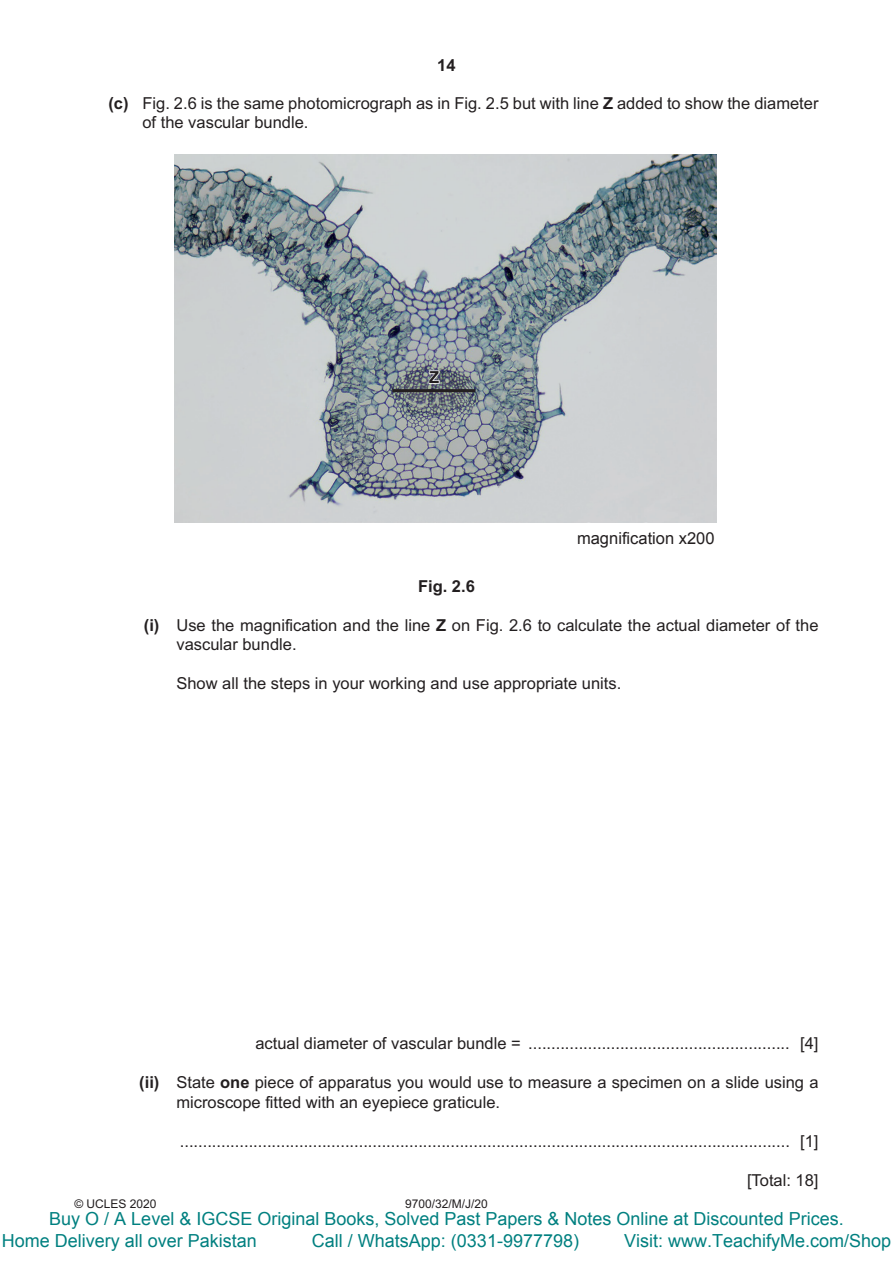
<style>
.page{position:relative;width:893px;height:1263px;background:#fff}
.page>*{position:absolute;margin:0;border:0;box-sizing:border-box;transform-origin:0 0}
.t1{font:18px/21.6px "Arial";color:#008080}
.t2{font:16.5px/19.5px "Arial";color:#231f20}
.t3{font:700 16.5px "Arial";color:#231f20}
.t4{font:12px "Arial";color:#231f20}
.s1{font-weight:700}
</style>
<div class="page">
<img style="left:174px;top:155px;width:543px;height:367px">
<hr style="left:392px;top:389px;width:83px;height:3px;background:#231f20">
<svg style="left:428px;top:370px;width:12px;height:14px"></svg>
<p class="t3" style="left:437px;top:53px;width:20px">14</p>
<p class="t2" style="left:142px;top:93px;width:678px;text-indent:-34px"><span class="s1">(c)</span> Fig. 2.6 is the same photomicrograph as in Fig. 2.5 but with line <span class="s1">Z</span> added to show the diameter of the vascular bundle.</p>
<p class="t3" style="left:429px;top:366px;width:12px">Z</p>
<p class="t2" style="left:577px;top:529px;width:139px">magnification x200</p>
<p class="t3" style="left:418px;top:574px;width:58px">Fig. 2.6</p>
<p class="t2" style="left:176px;top:615px;width:644px;text-indent:-33px"><span class="s1">(i)</span> Use the magnification and the line <span class="s1">Z</span> on Fig. 2.6 to calculate the actual diameter of the vascular bundle.</p>
<p class="t2" style="left:176px;top:674px;width:446px">Show all the steps in your working and use appropriate units.</p>
<p class="t2" style="left:255px;top:1033px;width:565px">actual diameter of vascular bundle = ......................................................... [4]</p>
<p class="t2" style="left:176px;top:1072px;width:643px;text-indent:-37px"><span class="s1">(ii)</span> State <span class="s1">one</span> piece of apparatus you would use to measure a specimen on a slide using a microscope fitted with an eyepiece graticule.</p>
<p class="t2" style="left:180px;top:1131px;width:640px">..................................................................................................................................... [1]</p>
<p class="t2" style="left:747px;top:1170px;width:73px">[Total: 18]</p>
<p class="t1" style="left:2px;top:1208px;width:843px;text-indent:47px">Buy O / A Level &amp; IGCSE Original Books, Solved Past Papers &amp; Notes Online at Discounted Prices.<br>Home Delivery all over Pakistan</p>
<p class="t4" style="left:74px;top:1195px;width:84px">© UCLES 2020</p>
<p class="t4" style="left:405px;top:1195px;width:84px">9700/32/M/J/20</p>
<p class="t1" style="left:312px;top:1229px;width:269px">Call / WhatsApp: (0331-9977798)</p>
<p class="t1" style="left:624px;top:1229px;width:269px">Visit: www.TeachifyMe.com/Shop</p>
</div>
